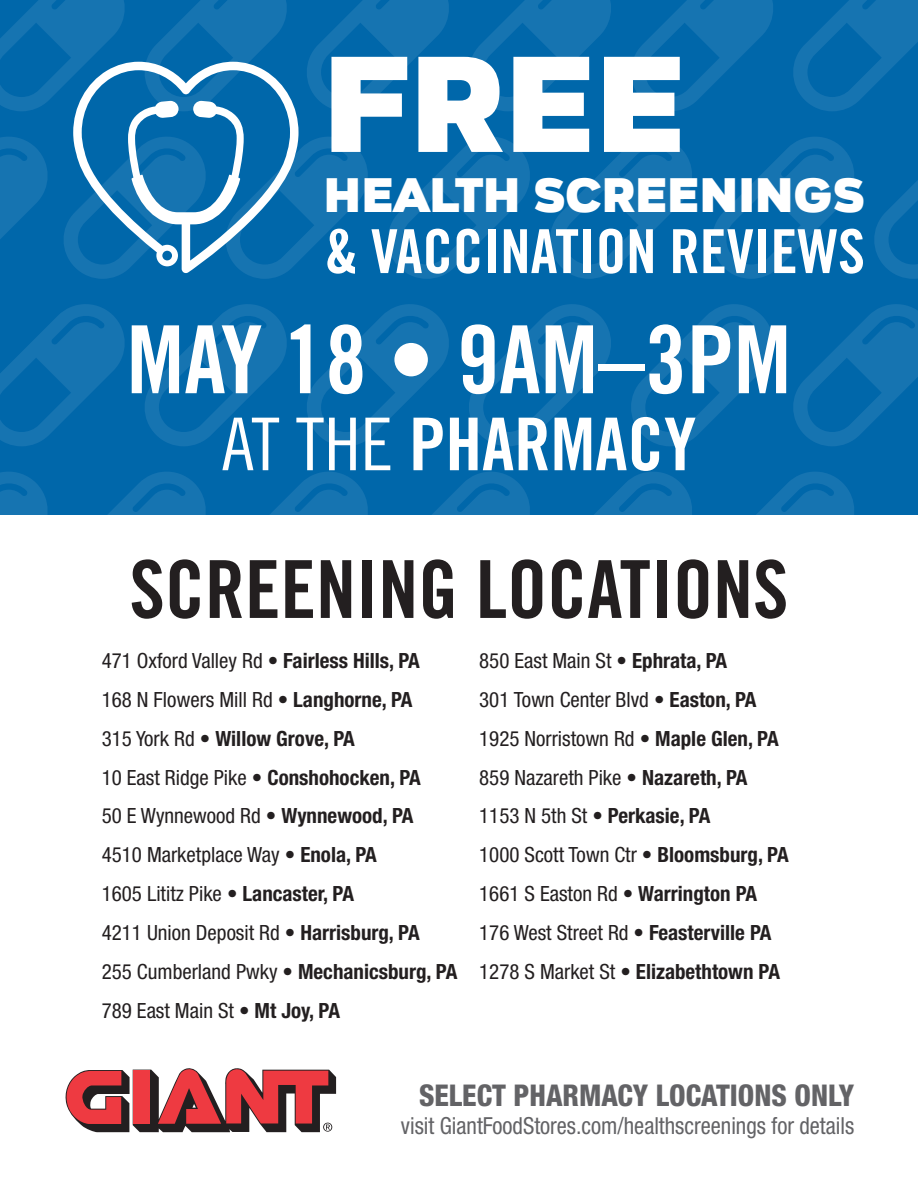
<style>
.page{position:relative;width:918px;height:1188px;background:#fff}
.page>*{position:absolute;margin:0;border:0;box-sizing:border-box;transform-origin:0 0}
.t1{font:129.9px "Gretaros";color:#fff}
.t2{font:94.05px "Trade Gothic LT Std Bd Cn 20";color:#fff}
.t3{font:79.95px "Trade Gothic LT Std Bd Cn 20";color:#231f20}
.t4{font:72.75px "Trade Gothic LT Std Bd Cn 20";color:#fff}
.t5{font:60.75px "Trade Gothic LT Std Bd Cn 20";color:#fff}
.t6{font:46.05px "Gretaros";color:#fff}
.t7{font:800 condensed 30px "Helvetica Neue LT Std";color:#636366;scale:.96 1}
.t8{font:condensed 23.55px "Helvetica Neue LT Std";color:#636366;scale:.96 1}
.t9{font:condensed 21px "Helvetica Neue LT Std";color:#231f20}
.t10{font:700 condensed 21px "Helvetica Neue LT Std";color:#231f20}
.s1{font-family:"Helvetica Neue LT Std";font-stretch:condensed}
.s2{font-family:"Trade Gothic LT Std Cn 18"}
.s3{font-weight:700}
.s4{font-weight:400}
</style>
<div class="page">
<div style="left:0;top:0;width:918px;height:514px;background:#0067aa"></div>
<svg style="left:109px;top:472px;width:97px;height:42px"></svg>
<svg style="left:0;top:472px;width:48px;height:42px"></svg>
<svg style="left:64px;top:215px;width:58px;height:64px"></svg>
<svg style="left:0;top:137px;width:48px;height:102px"></svg>
<svg style="left:0;top:304px;width:125px;height:142px"></svg>
<svg style="left:0;top:0;width:125px;height:111px"></svg>
<svg style="left:271px;top:472px;width:97px;height:42px"></svg>
<svg style="left:245px;top:137px;width:123px;height:142px"></svg>
<svg style="left:145px;top:304px;width:142px;height:142px"></svg>
<svg style="left:146px;top:0;width:141px;height:62px"></svg>
<svg style="left:433px;top:472px;width:97px;height:42px"></svg>
<svg style="left:388px;top:137px;width:142px;height:142px"></svg>
<svg style="left:307px;top:304px;width:142px;height:142px"></svg>
<svg style="left:307px;top:0;width:142px;height:111px"></svg>
<svg style="left:595px;top:472px;width:97px;height:42px"></svg>
<svg style="left:550px;top:137px;width:142px;height:142px"></svg>
<svg style="left:469px;top:304px;width:142px;height:142px"></svg>
<svg style="left:469px;top:0;width:142px;height:111px"></svg>
<svg style="left:757px;top:472px;width:97px;height:42px"></svg>
<svg style="left:712px;top:137px;width:142px;height:142px"></svg>
<svg style="left:631px;top:304px;width:142px;height:142px"></svg>
<svg style="left:631px;top:0;width:142px;height:111px"></svg>
<svg style="left:874px;top:180px;width:44px;height:99px"></svg>
<svg style="left:793px;top:304px;width:125px;height:142px"></svg>
<svg style="left:793px;top:0;width:125px;height:111px"></svg>
<svg style="left:73px;top:62px;width:226px;height:211px"></svg>
<svg style="left:65px;top:1068px;width:272px;height:65px"></svg>
<p class="t1" style="left:324px;top:21px;width:365px">FREE</p>
<p class="t6" style="left:324px;top:166px;width:542px">HEALTH SCREENINGS</p>
<p class="t5" style="left:324px;top:215px;width:542px">&amp; VACCINATION REVIEWS</p>
<p class="t2" style="left:127px;top:303px;width:666px">MAY 18 <span class="s1">•</span> 9AM–3PM</p>
<p class="t4" style="left:222px;top:400px;width:476px"><span class="s2">AT THE</span> PHARMACY</p>
<p class="t3" style="left:129px;top:541px;width:661px">SCREENING LOCATIONS</p>
<p class="t9" style="left:102px;top:648px;width:320px">471 Oxford Valley Rd • <span class="s3">Fairless Hills, PA</span></p>
<p class="t9" style="left:102px;top:687px;width:312px">168 N Flowers Mill Rd • <span class="s3">Langhorne, PA</span></p>
<p class="t10" style="left:102px;top:725px;width:255px"><span class="s4">315 York Rd •</span> Willow Grove, PA</p>
<p class="t9" style="left:102px;top:765px;width:321px">10 East Ridge Pike • <span class="s3">Conshohocken, PA</span></p>
<p class="t9" style="left:102px;top:804px;width:313px">50 E Wynnewood Rd • <span class="s3">Wynnewood, PA</span></p>
<p class="t9" style="left:102px;top:843px;width:277px">4510 Marketplace Way • <span class="s3">Enola, PA</span></p>
<p class="t9" style="left:102px;top:882px;width:254px">1605 Lititz Pike • <span class="s3">Lancaster, PA</span></p>
<p class="t9" style="left:102px;top:921px;width:319px">4211 Union Deposit Rd • <span class="s3">Harrisburg, PA</span></p>
<p class="t9" style="left:102px;top:960px;width:357px">255 Cumberland Pwky • <span class="s3">Mechanicsburg, PA</span></p>
<p class="t9" style="left:102px;top:999px;width:240px">789 East Main St • <span class="s3">Mt Joy, PA</span></p>
<p class="t9" style="left:479px;top:648px;width:250px">850 East Main St • <span class="s3">Ephrata, PA</span></p>
<p class="t9" style="left:479px;top:687px;width:279px">301 Town Center Blvd • <span class="s3">Easton, PA</span></p>
<p class="t9" style="left:479px;top:726px;width:301px">1925 Norristown Rd • <span class="s3">Maple Glen, PA</span></p>
<p class="t9" style="left:479px;top:765px;width:270px">859 Nazareth Pike • <span class="s3">Nazareth, PA</span></p>
<p class="t9" style="left:479px;top:804px;width:233px">1153 N 5th St • <span class="s3">Perkasie, PA</span></p>
<p class="t9" style="left:479px;top:843px;width:311px">1000 Scott Town Ctr • <span class="s3">Bloomsburg, PA</span></p>
<p class="t9" style="left:479px;top:882px;width:279px">1661 S Easton Rd • <span class="s3">Warrington PA</span></p>
<p class="t9" style="left:479px;top:921px;width:294px">176 West Street Rd • <span class="s3">Feasterville PA</span></p>
<p class="t10" style="left:479px;top:959px;width:302px"><span class="s4">1278 S Market St •</span> Elizabethtown PA</p>
<p class="t7" style="left:419px;top:1077px;width:455px">SELECT PHARMACY LOCATIONS ONLY</p>
<p class="t8" style="left:401px;top:1112px;width:474px">visit GiantFoodStores.com/healthscreenings for details</p>
</div>
